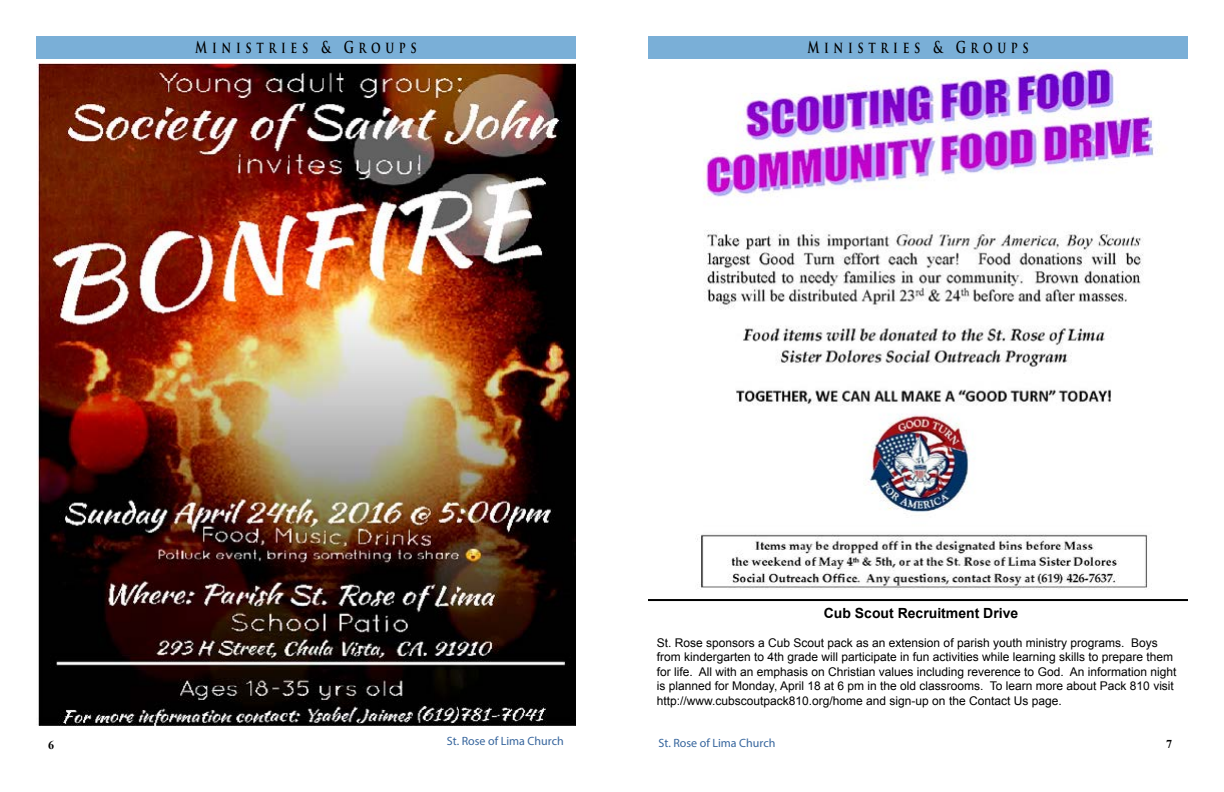
<style>
.page{position:relative;width:1224px;height:792px;background:#fff}
.page>*{position:absolute;margin:0;border:0;box-sizing:border-box;transform-origin:0 0}
.t1{font:700 16px "Trajan Pro";letter-spacing:.4em;color:#000;scale:.73 1}
.t2{font:700 14px "Arial";color:#000}
.t3{font:12px/14.4px "Arial";color:#000}
.t4{font:12px "Myriad Pro";color:#36659d}
.t5{font:700 12px "Times New Roman";color:#000}
</style>
<div class="page">
<div style="left:36px;top:36px;width:540px;height:23px;background:#7aafd7"></div>
<div style="left:648px;top:36px;width:540px;height:23px;background:#7aafd7"></div>
<hr style="left:648px;top:599px;width:540px;height:2px;background:#000">
<img style="left:697px;top:66px;width:457px;height:524px">
<img style="left:37px;top:63px;width:539px;height:663px">
<h1 class="t1" style="left:195px;top:38px;width:305px">Ministries &amp; Groups</h1>
<h1 class="t1" style="left:807px;top:38px;width:305px">Ministries &amp; Groups</h1>
<p class="t2" style="left:824px;top:604px;width:196px">Cub Scout Recruitment Drive</p>
<p class="t3" style="left:657px;top:636px;width:521px">St. Rose sponsors a Cub Scout pack as an extension of parish youth ministry programs. Boys from kindergarten to 4th grade will participate in fun activities while learning skills to prepare them for life. All with an emphasis on Christian values including reverence to God. An information night is planned for Monday, April 18 at 6 pm in the old classrooms. To learn more about Pack 810 visit http://www.cubscoutpack810.org/home and sign-up on the Contact Us page.</p>
<p class="t5" style="left:48px;top:737px;width:7px">6</p>
<p class="t4" style="left:447px;top:734px;width:118px">St. Rose of Lima Church</p>
<p class="t4" style="left:659px;top:735px;width:118px">St. Rose of Lima Church</p>
<p class="t5" style="left:1166px;top:735px;width:7px">7</p>
</div>
